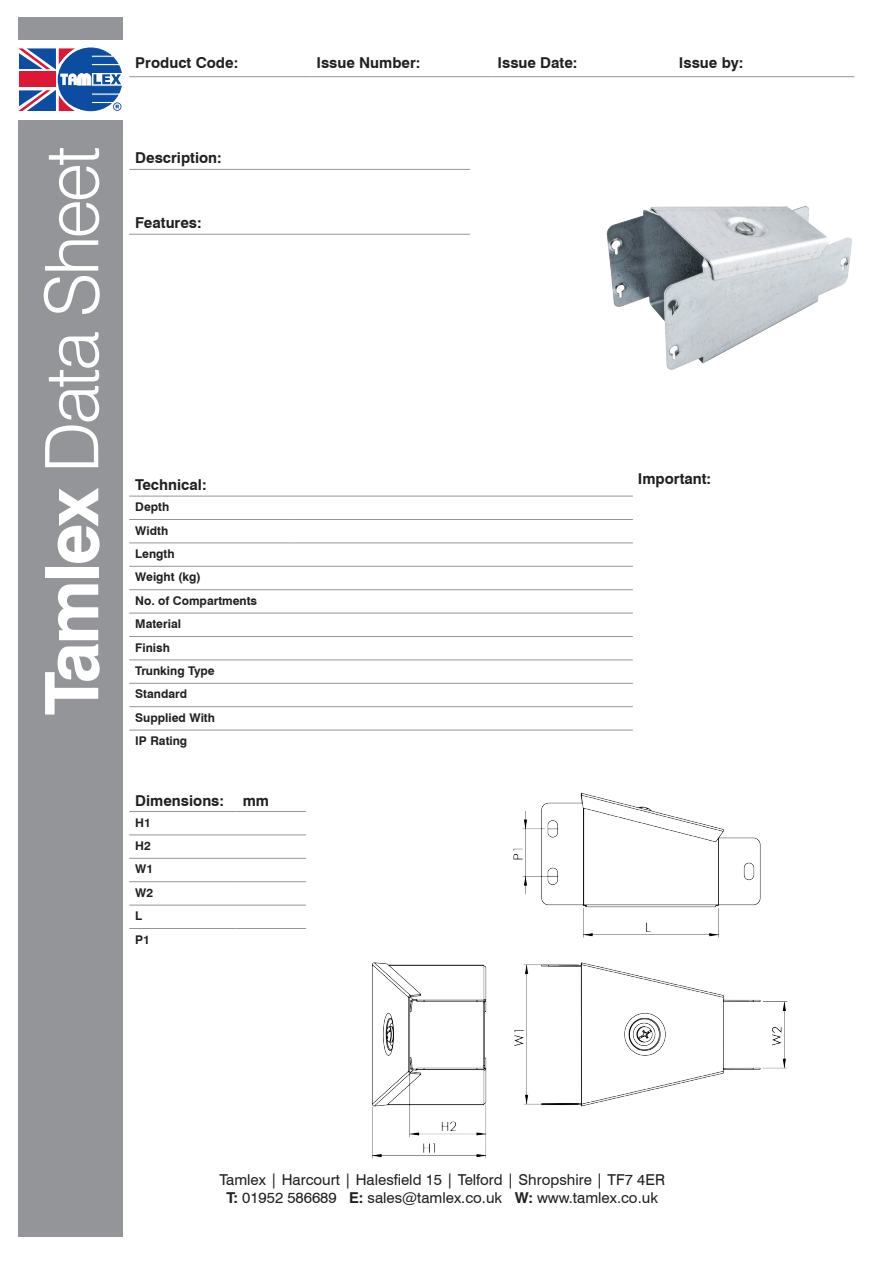
<style>
.page{position:relative;width:893px;height:1263px;background:#fff}
.page>*{position:absolute;margin:0;border:0;box-sizing:border-box;transform-origin:0 0}
.t1{font:300 73.95px "Swiss 721 BT";letter-spacing:-.04em;color:#fff}
.t2{font:15px "Swiss 721 BT";color:#231f20}
.t3{font:700 15px "Swiss 721 BT";color:#231f20}
.t4{font:700 12px "Swiss 721 BT";color:#231f20}
.s1{font-weight:700}
</style>
<div class="page">
<div style="left:18px;top:17px;width:105px;height:1220px;background:#939598"></div>
<hr style="left:129px;top:234px;width:341px;height:1px;background:#939598">
<hr style="left:129px;top:76px;width:181px;height:1px;background:#939598">
<hr style="left:310px;top:76px;width:181px;height:1px;background:#939598">
<hr style="left:491px;top:76px;width:182px;height:1px;background:#939598">
<hr style="left:673px;top:76px;width:181px;height:1px;background:#939598">
<hr style="left:129px;top:169px;width:341px;height:1px;background:#939598">
<div style="left:18px;top:40px;width:105px;height:79px;background:#fff"></div>
<svg style="left:18px;top:47px;width:104px;height:65px"></svg>
<hr style="left:129px;top:811px;width:108px;height:1px;background:#939598">
<hr style="left:237px;top:811px;width:69px;height:1px;background:#939598">
<hr style="left:129px;top:834px;width:108px;height:1px;background:#939598">
<hr style="left:237px;top:834px;width:69px;height:1px;background:#939598">
<hr style="left:129px;top:858px;width:108px;height:1px;background:#939598">
<hr style="left:237px;top:858px;width:69px;height:1px;background:#939598">
<hr style="left:129px;top:881px;width:108px;height:1px;background:#939598">
<hr style="left:237px;top:881px;width:69px;height:1px;background:#939598">
<hr style="left:129px;top:905px;width:108px;height:1px;background:#939598">
<hr style="left:237px;top:905px;width:69px;height:1px;background:#939598">
<hr style="left:129px;top:928px;width:108px;height:1px;background:#939598">
<hr style="left:237px;top:928px;width:69px;height:1px;background:#939598">
<img style="left:606px;top:206px;width:246px;height:164px">
<img style="left:372px;top:793px;width:416px;height:366px">
<hr style="left:129px;top:496px;width:166px;height:1px;background:#939598">
<hr style="left:295px;top:496px;width:338px;height:1px;background:#939598">
<hr style="left:129px;top:519px;width:166px;height:1px;background:#939598">
<hr style="left:295px;top:519px;width:338px;height:1px;background:#939598">
<hr style="left:129px;top:542px;width:166px;height:1px;background:#939598">
<hr style="left:295px;top:542px;width:338px;height:1px;background:#939598">
<hr style="left:129px;top:566px;width:166px;height:1px;background:#939598">
<hr style="left:295px;top:566px;width:338px;height:1px;background:#939598">
<hr style="left:129px;top:589px;width:166px;height:1px;background:#939598">
<hr style="left:295px;top:589px;width:338px;height:1px;background:#939598">
<hr style="left:129px;top:613px;width:166px;height:1px;background:#939598">
<hr style="left:295px;top:613px;width:338px;height:1px;background:#939598">
<hr style="left:129px;top:636px;width:166px;height:1px;background:#939598">
<hr style="left:295px;top:636px;width:338px;height:1px;background:#939598">
<hr style="left:129px;top:659px;width:166px;height:1px;background:#939598">
<hr style="left:295px;top:659px;width:338px;height:1px;background:#939598">
<hr style="left:129px;top:683px;width:166px;height:1px;background:#939598">
<hr style="left:295px;top:683px;width:338px;height:1px;background:#939598">
<hr style="left:129px;top:706px;width:166px;height:1px;background:#939598">
<hr style="left:295px;top:706px;width:338px;height:1px;background:#939598">
<hr style="left:129px;top:730px;width:166px;height:1px;background:#939598">
<hr style="left:295px;top:730px;width:338px;height:1px;background:#939598">
<p class="t1" style="left:27px;top:715px;width:571px;rotate:-90deg"><span class="s1">Tamlex</span> Data Sheet</p>
<p class="t3" style="left:135px;top:54px;width:105px">Product Code:</p>
<p class="t3" style="left:316px;top:54px;width:106px">Issue Number:</p>
<p class="t3" style="left:497px;top:54px;width:82px">Issue Date:</p>
<p class="t3" style="left:679px;top:54px;width:66px">Issue by:</p>
<p class="t3" style="left:135px;top:149px;width:88px">Description:</p>
<p class="t3" style="left:135px;top:214px;width:68px">Features:</p>
<p class="t3" style="left:135px;top:476px;width:73px">Technical:</p>
<p class="t4" style="left:135px;top:500px;width:35px">Depth</p>
<p class="t4" style="left:135px;top:523px;width:34px">Width</p>
<p class="t4" style="left:135px;top:546px;width:41px">Length</p>
<p class="t4" style="left:135px;top:570px;width:67px">Weight (kg)</p>
<p class="t4" style="left:135px;top:593px;width:123px">No. of Compartments</p>
<p class="t4" style="left:135px;top:617px;width:47px">Material</p>
<p class="t4" style="left:135px;top:640px;width:36px">Finish</p>
<p class="t4" style="left:135px;top:663px;width:81px">Trunking Type</p>
<p class="t4" style="left:135px;top:687px;width:53px">Standard</p>
<p class="t4" style="left:135px;top:710px;width:81px">Supplied With</p>
<p class="t4" style="left:135px;top:734px;width:53px">IP Rating</p>
<p class="t3" style="left:135px;top:791px;width:90px">Dimensions:</p>
<p class="t3" style="left:243px;top:791px;width:28px">mm</p>
<p class="t4" style="left:135px;top:815px;width:17px">H1</p>
<p class="t4" style="left:135px;top:838px;width:17px">H2</p>
<p class="t4" style="left:135px;top:862px;width:20px">W1</p>
<p class="t4" style="left:135px;top:885px;width:20px">W2</p>
<p class="t4" style="left:135px;top:909px;width:8px">L</p>
<p class="t4" style="left:135px;top:932px;width:16px">P1</p>
<p class="t3" style="left:638px;top:470px;width:75px">Important:</p>
<p class="t2" style="left:219px;top:1171px;width:447px">Tamlex | Harcourt | Halesfield 15 | Telford | Shropshire | TF7 4ER</p>
<p class="t2" style="left:226px;top:1189px;width:433px"><span class="s1">T:</span> 01952 586689 <span class="s1">E:</span> sales@tamlex.co.uk <span class="s1">W:</span> www.tamlex.co.uk</p>
</div>
